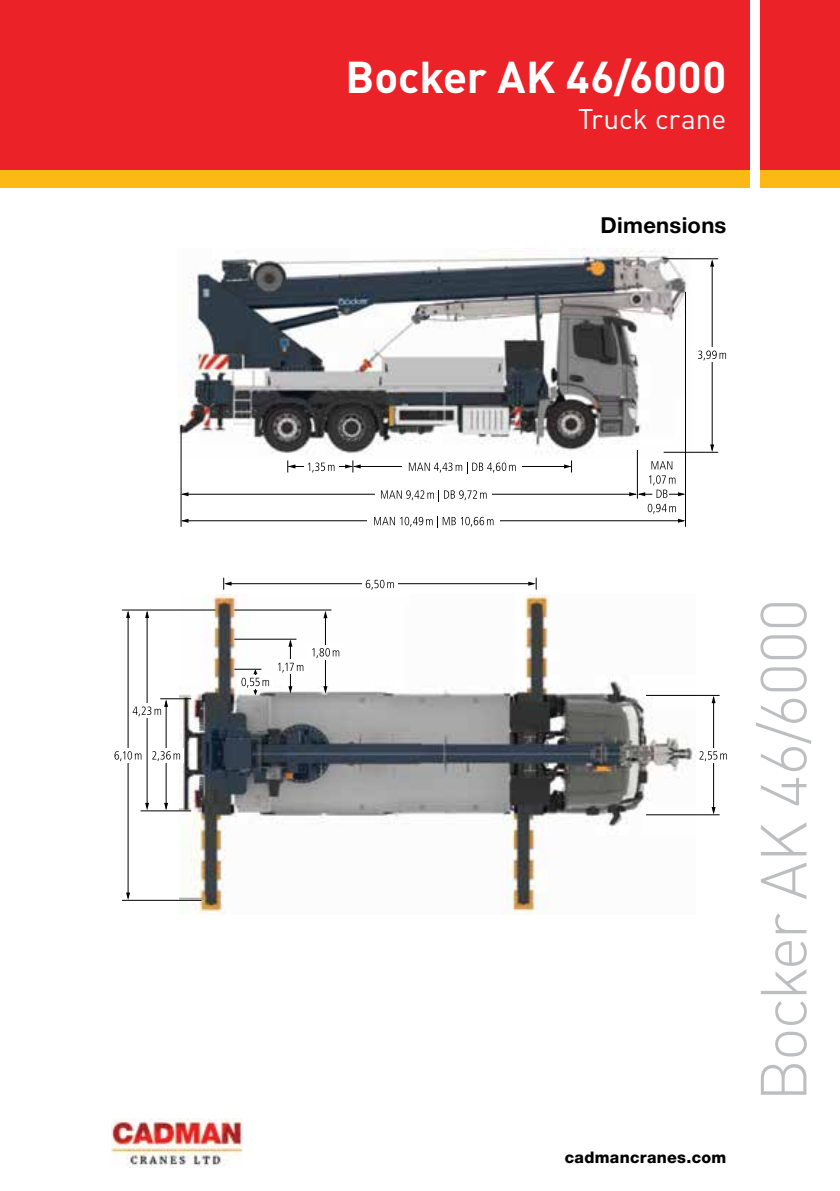
<style>
.page{position:relative;width:840px;height:1191px;background:#fff}
.page>*{position:absolute;margin:0;border:0;box-sizing:border-box;transform-origin:0 0}
.t1{font:300 64px "DIN";letter-spacing:-.025em;color:#bcbec0}
.t2{font:700 44px "DIN";color:#fff}
.t3{font:28px "DIN";letter-spacing:-.005em;color:#fff}
.t4{font:700 22px "Helvetica Neue";letter-spacing:.01em;color:#000}
.t5{font:800 16px "Helvetica Neue";letter-spacing:.02em;color:#000}
</style>
<div class="page">
<img style="left:112px;top:1118px;width:131px;height:49px">
<div style="left:0;top:0;width:748px;height:170px;background:#eb2227"></div>
<div style="left:0;top:170px;width:748px;height:17px;background:#fdb913"></div>
<div style="left:760px;top:0;width:79px;height:170px;background:#eb2227"></div>
<div style="left:760px;top:170px;width:79px;height:17px;background:#fdb913"></div>
<img style="left:179px;top:595px;width:515px;height:319px">
<hr style="left:645px;top:814px;width:74px;height:1px;background:#000">
<hr style="left:645px;top:695px;width:74px;height:1px;background:#000">
<hr style="left:226px;top:583px;width:307px;height:1px;background:#000">
<hr style="left:712px;top:697px;width:1px;height:114px;background:#000">
<div style="left:362px;top:579px;width:35px;height:9px;background:#fff"></div>
<svg style="left:365px;top:580px;width:28px;height:9px"></svg>
<div style="left:695px;top:748px;width:36px;height:14px;background:#fff"></div>
<svg style="left:699px;top:751px;width:27px;height:10px"></svg>
<hr style="left:234px;top:639px;width:62px;height:1px;background:#000">
<hr style="left:234px;top:609px;width:97px;height:1px;background:#000">
<hr style="left:122px;top:609px;width:93px;height:1px;background:#000">
<hr style="left:122px;top:900px;width:79px;height:1px;background:#000">
<hr style="left:160px;top:698px;width:31px;height:1px;background:#000">
<hr style="left:140px;top:810px;width:51px;height:1px;background:#000">
<hr style="left:290px;top:641px;width:1px;height:49px;background:#000">
<hr style="left:325px;top:613px;width:1px;height:78px;background:#000">
<hr style="left:128px;top:612px;width:1px;height:285px;background:#000">
<hr style="left:147px;top:612px;width:1px;height:195px;background:#000">
<hr style="left:166px;top:701px;width:1px;height:107px;background:#000">
<div style="left:238px;top:675px;width:35px;height:14px;background:#fff"></div>
<div style="left:148px;top:748px;width:36px;height:14px;background:#fff"></div>
<svg style="left:152px;top:751px;width:28px;height:10px"></svg>
<div style="left:129px;top:703px;width:36px;height:14px;background:#fff"></div>
<div style="left:111px;top:748px;width:35px;height:14px;background:#fff"></div>
<svg style="left:114px;top:751px;width:27px;height:10px"></svg>
<div style="left:273px;top:659px;width:35px;height:14px;background:#fff"></div>
<svg style="left:278px;top:663px;width:25px;height:9px"></svg>
<div style="left:308px;top:645px;width:35px;height:14px;background:#fff"></div>
<svg style="left:312px;top:648px;width:27px;height:10px"></svg>
<svg style="left:528px;top:577px;width:8px;height:12px"></svg>
<svg style="left:711px;top:695px;width:4px;height:8px"></svg>
<svg style="left:711px;top:807px;width:4px;height:7px"></svg>
<svg style="left:323px;top:610px;width:4px;height:8px"></svg>
<svg style="left:145px;top:610px;width:4px;height:8px"></svg>
<svg style="left:133px;top:699px;width:35px;height:17px"></svg>
<svg style="left:164px;top:803px;width:4px;height:7px"></svg>
<svg style="left:145px;top:803px;width:4px;height:7px"></svg>
<svg style="left:126px;top:892px;width:4px;height:8px"></svg>
<svg style="left:126px;top:610px;width:4px;height:8px"></svg>
<svg style="left:323px;top:686px;width:4px;height:7px"></svg>
<svg style="left:288px;top:686px;width:4px;height:7px"></svg>
<svg style="left:288px;top:639px;width:4px;height:7px"></svg>
<svg style="left:234px;top:669px;width:35px;height:26px"></svg>
<svg style="left:223px;top:577px;width:8px;height:12px"></svg>
<img style="left:178px;top:248px;width:515px;height:211px">
<hr style="left:181px;top:425px;width:1px;height:102px;background:#000">
<hr style="left:684px;top:292px;width:1px;height:235px;background:#000">
<hr style="left:711px;top:261px;width:1px;height:189px;background:#000">
<hr style="left:288px;top:466px;width:64px;height:1px;background:#000">
<hr style="left:182px;top:520px;width:501px;height:1px;background:#000">
<hr style="left:353px;top:466px;width:217px;height:1px;background:#000">
<hr style="left:662px;top:258px;width:55px;height:1px;background:#000">
<hr style="left:663px;top:452px;width:54px;height:1px;background:#000">
<div style="left:367px;top:516px;width:132px;height:9px;background:#fff"></div>
<svg style="left:374px;top:516px;width:119px;height:12px"></svg>
<div style="left:691px;top:347px;width:41px;height:14px;background:#fff"></div>
<svg style="left:698px;top:350px;width:27px;height:10px"></svg>
<div style="left:303px;top:462px;width:35px;height:9px;background:#fff"></div>
<svg style="left:308px;top:462px;width:26px;height:10px"></svg>
<div style="left:402px;top:462px;width:119px;height:9px;background:#fff"></div>
<svg style="left:408px;top:462px;width:107px;height:12px"></svg>
<hr style="left:182px;top:494px;width:453px;height:1px;background:#000">
<div style="left:375px;top:490px;width:117px;height:9px;background:#fff"></div>
<svg style="left:381px;top:490px;width:105px;height:11px"></svg>
<hr style="left:636px;top:450px;width:1px;height:49px;background:#000">
<svg style="left:651px;top:461px;width:21px;height:8px"></svg>
<svg style="left:181px;top:492px;width:7px;height:4px"></svg>
<svg style="left:181px;top:519px;width:7px;height:4px"></svg>
<svg style="left:287px;top:460px;width:8px;height:12px"></svg>
<svg style="left:345px;top:460px;width:15px;height:12px"></svg>
<svg style="left:564px;top:460px;width:8px;height:12px"></svg>
<svg style="left:709px;top:444px;width:4px;height:8px"></svg>
<svg style="left:648px;top:504px;width:37px;height:19px"></svg>
<svg style="left:629px;top:475px;width:56px;height:23px"></svg>
<svg style="left:709px;top:259px;width:4px;height:8px"></svg>
<h2 class="t2" style="left:345px;top:49px;width:382px">Bocker AK 46/6000</h2>
<h3 class="t3" style="left:577px;top:102px;width:150px">Truck crane</h3>
<h3 class="t4" style="left:600px;top:211px;width:127px">Dimensions</h3>
<p class="t5" style="left:564px;top:1147px;width:163px">cadmancranes.com</p>
<h1 class="t1" style="left:743px;top:1101px;width:504px;rotate:-90deg">Bocker AK 46/6000</h1>
</div>
